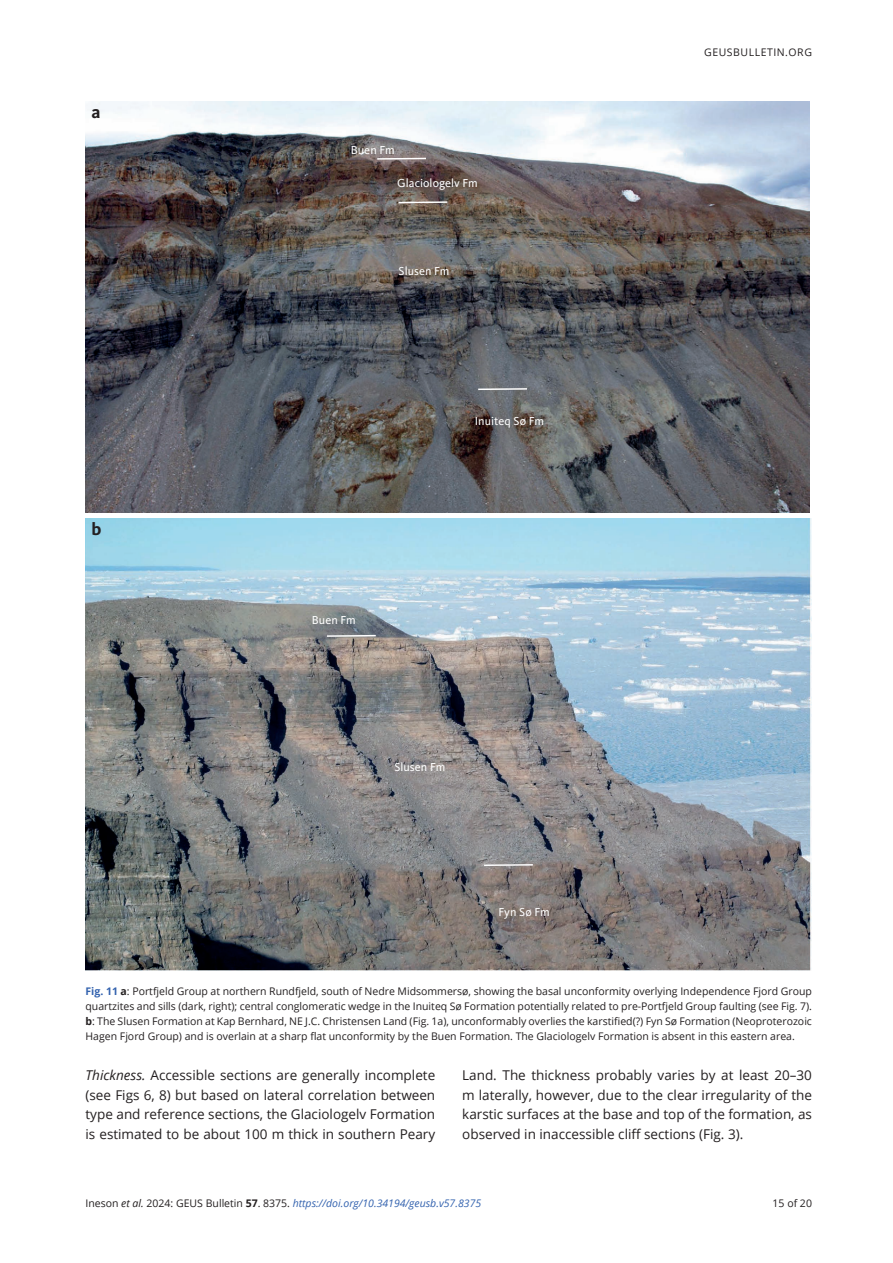
<style>
.page{position:relative;width:893px;height:1263px;background:#fff}
.page>*{position:absolute;margin:0;border:0;box-sizing:border-box;transform-origin:0 0}
.t1{font:700 18px "Kievit Pro";color:#231f20}
.TX{font:13.5px/19.5px "Open Sans";color:#231f20;text-align:justify}
.t2{font:12px "Kievit Pro";letter-spacing:.005em;color:#fff}
.FC{font:10.5px/15px "Open Sans";color:#231f20;text-align:justify}
.t3{font:italic 10.5px "Open Sans";color:#3463af}
.FC-2{font:10.5px "Open Sans";letter-spacing:.05em;color:#231f20}
.s1{font-weight:700;color:#3463af}
.s2{font-weight:700}
.s3{font-style:italic}
.s4{font-style:normal;color:#231f20}
.s5{color:#231f20}
.s6{font-weight:700;font-style:normal;color:#231f20}
</style>
<div class="page">
<img style="left:86px;top:102px;width:724px;height:410px">
<img style="left:86px;top:518px;width:726px;height:453px">
<hr style="left:377px;top:158px;width:49px;height:2px;background:#fff">
<hr style="left:399px;top:201px;width:48px;height:2px;background:#fff">
<hr style="left:327px;top:635px;width:49px;height:2px;background:#fff">
<hr style="left:484px;top:864px;width:49px;height:2px;background:#fff">
<hr style="left:478px;top:388px;width:49px;height:2px;background:#fff">
<p class="t1" style="left:92px;top:101px;width:11px">a</p>
<p class="t1" style="left:92px;top:518px;width:11px">b</p>
<p class="t2" style="left:351px;top:142px;width:46px">Buen Fm</p>
<p class="t2" style="left:397px;top:176px;width:82px">Glaciologelv Fm</p>
<p class="t2" style="left:399px;top:264px;width:52px">Slusen Fm</p>
<p class="t2" style="left:475px;top:414px;width:71px">Inuiteq Sø Fm</p>
<p class="t2" style="left:312px;top:613px;width:46px">Buen Fm</p>
<p class="t2" style="left:394px;top:759px;width:52px">Slusen Fm</p>
<p class="t2" style="left:498px;top:904px;width:53px">Fyn Sø Fm</p>
<p class="FC-2" style="left:704px;top:45px;width:109px">GEUSBULLETIN.ORG</p>
<p class="FC" style="left:86px;top:983px;width:728px"><span class="s1">Fig. 11</span> <span class="s2">a</span>: Portfjeld Group at northern Rundfjeld, south of Nedre Midsommersø, showing the basal unconformity overlying Independence Fjord Group quartzites and sills (dark, right); central conglomeratic wedge in the Inuiteq Sø Formation potentially related to pre-Portfjeld Group faulting (see Fig. 7). <span class="s2">b</span>: The Slusen Formation at Kap Bernhard, NE J.C. Christensen Land (Fig. 1a), unconformably overlies the karstified(?) Fyn Sø Formation (Neoproterozoic Hagen Fjord Group) and is overlain at a sharp flat unconformity by the Buen Formation. The Glaciologelv Formation is absent in this eastern area.</p>
<p class="TX" style="left:86px;top:1065px;width:351px"><span class="s3">Thickness.</span> Accessible sections are generally incomplete (see Figs 6, 8) but based on lateral correlation between type and reference sections, the Glaciologelv Formation is estimated to be about 100 m thick in southern Peary</p>
<p class="TX" style="left:462px;top:1065px;width:351px">Land. The thickness probably varies by at least 20–30 m laterally, however, due to the clear irregularity of the karstic surfaces at the base and top of the formation, as observed in inaccessible cliff sections (Fig. 3).</p>
<p class="t3" style="left:86px;top:1196px;width:397px"><span class="s4">Ineson</span> <span class="s5">et al.</span> <span class="s4">2024: GEUS Bulletin</span> <span class="s6">57</span><span class="s4">. 8375.</span> https://doi.org/10.34194/geusb.v57.8375</p>
<p class="FC" style="left:773px;top:1195px;width:41px">15 of 20</p>
</div>
